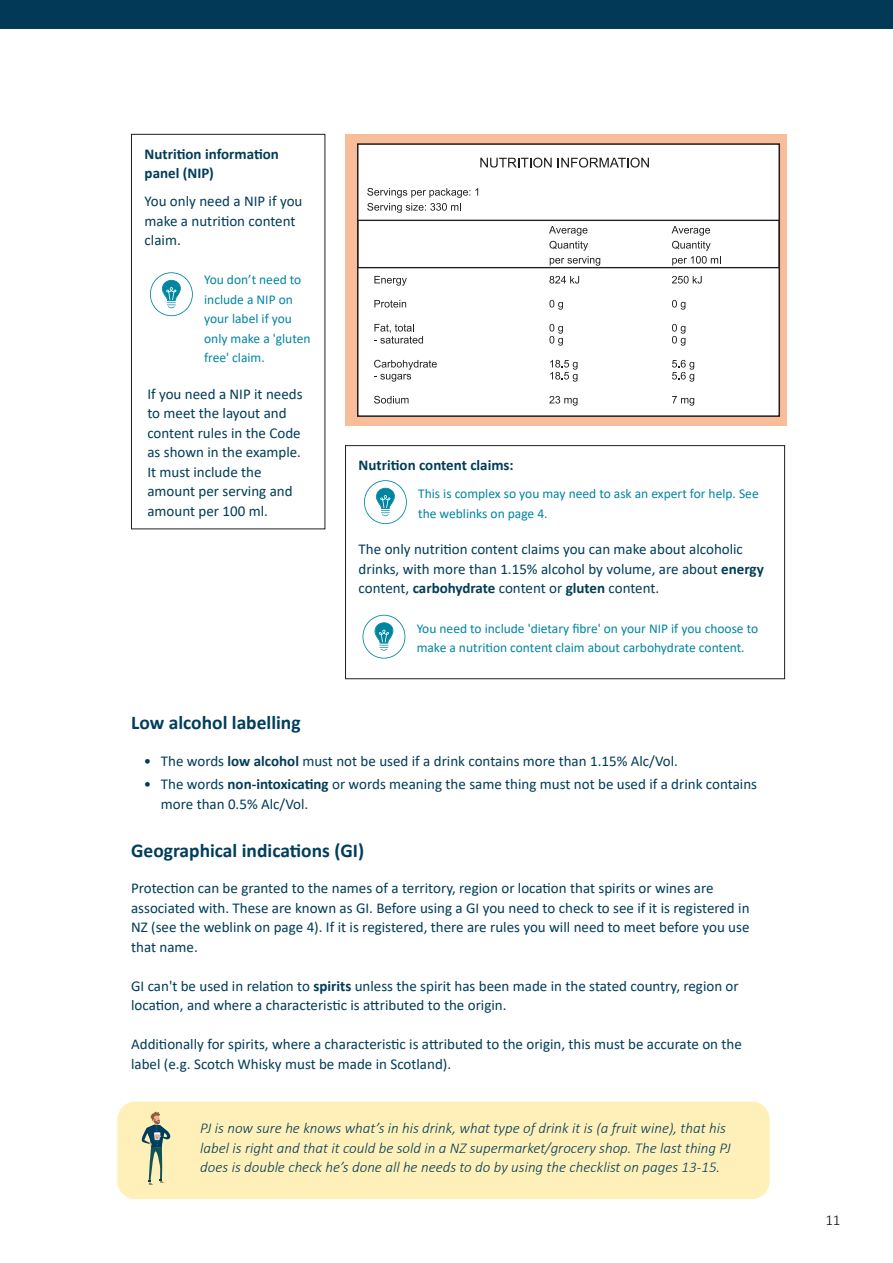
<style>
.page{position:relative;width:893px;height:1263px;background:#fff}
.page>*{position:absolute;margin:0;border:0;box-sizing:border-box;transform-origin:0 0}
.sub_subheading{font:700 19.5px "Calibri";color:#003e5e}
.Body_copy{font:15px/19.5px "Calibri";color:#013c57}
.PJ_text{font:italic 300 15px/19.5px "Calibri";color:#013c57}
.bullets{font:15px/19.5px "Calibri";color:#013c57}
.box_title{font:700 15px/19.5px "Calibri";color:#013c57}
.t1{font:300 15px "Calibri";color:#040503}
.lightbulb{font:13.5px/19.5px "Calibri";color:#0085a0}
.s1{font-weight:700}
.s2{color:#003e5e}
</style>
<div class="page">
<div style="left:0;top:0;width:893px;height:29px;background:#013956"></div>
<div style="left:117px;top:1101px;width:653px;height:98px;background:#fef0b8;border-radius:18px"></div>
<div style="left:345px;top:134px;width:442px;height:291px;background:#fabd99"></div>
<svg style="left:364px;top:480px;width:43px;height:44px"></svg>
<div style="left:345px;top:445px;width:440px;height:234px;border:1px solid #231f20"></div>
<svg style="left:362px;top:615px;width:43px;height:44px"></svg>
<svg style="left:150px;top:272px;width:43px;height:44px"></svg>
<div style="left:131px;top:134px;width:194px;height:395px;border:1px solid #231f20"></div>
<svg style="left:141px;top:1111px;width:30px;height:74px"></svg>
<div style="left:358px;top:144px;width:421px;height:272px;background:#fff"></div>
<div style="left:357px;top:143px;width:423px;height:274px;border:2px solid #231f20"></div>
<svg style="left:480px;top:158px;width:72px;height:10px"></svg>
<svg style="left:558px;top:158px;width:91px;height:10px"></svg>
<svg style="left:367px;top:188px;width:111px;height:25px"></svg>
<svg style="left:374px;top:276px;width:33px;height:10px"></svg>
<svg style="left:374px;top:300px;width:32px;height:8px"></svg>
<svg style="left:374px;top:324px;width:49px;height:20px"></svg>
<svg style="left:374px;top:360px;width:63px;height:22px"></svg>
<svg style="left:374px;top:396px;width:35px;height:8px"></svg>
<svg style="left:549px;top:276px;width:30px;height:8px"></svg>
<svg style="left:549px;top:300px;width:14px;height:10px"></svg>
<svg style="left:549px;top:324px;width:14px;height:22px"></svg>
<svg style="left:550px;top:360px;width:27px;height:22px"></svg>
<svg style="left:549px;top:396px;width:28px;height:10px"></svg>
<svg style="left:672px;top:276px;width:30px;height:8px"></svg>
<svg style="left:672px;top:300px;width:13px;height:10px"></svg>
<svg style="left:672px;top:324px;width:13px;height:22px"></svg>
<svg style="left:672px;top:360px;width:22px;height:22px"></svg>
<svg style="left:672px;top:396px;width:22px;height:10px"></svg>
<svg style="left:549px;top:226px;width:51px;height:40px"></svg>
<svg style="left:672px;top:226px;width:47px;height:40px"></svg>
<div style="left:357px;top:220px;width:423px;height:48px;border:1px solid #231f20"></div>
<p class="box_title" style="left:145px;top:144px;width:136px">Nutrition information panel (NIP)</p>
<p class="Body_copy" style="left:145px;top:191px;width:159px">You only need a NIP if you make a nutrition content claim.</p>
<p class="lightbulb" style="left:204px;top:270px;width:108px">You don’t need to include a NIP on your label if you only make a 'gluten free' claim.</p>
<p class="bullets" style="left:147px;top:384px;width:157px">If you need a NIP it needs to meet the layout and content rules in the Code as shown in the example.<br>It must include the amount per serving and amount per 100 ml.</p>
<p class="box_title" style="left:359px;top:455px;width:157px">Nutrition content claims:</p>
<p class="lightbulb" style="left:418px;top:483px;width:342px">This is complex so you may need to ask an expert for help. See the weblinks on page 4.</p>
<p class="Body_copy" style="left:359px;top:539px;width:407px">The only nutrition content claims you can make about alcoholic drinks, with more than 1.15% alcohol by volume, are about <span class="s1">energy </span>content, <span class="s1">carbohydrate</span> content or <span class="s1">gluten</span> content.</p>
<p class="lightbulb" style="left:417px;top:618px;width:343px">You need to include 'dietary fibre' on your NIP if you choose to make a nutrition content claim about carbohydrate content.</p>
<p class="sub_subheading" style="left:131px;top:709px;width:171px">Low alcohol labelling</p>
<p class="Body_copy" style="left:144px;top:750px;width:536px">• The words <span class="s1">low alcohol</span> must not be used if a drink contains more than 1.15% Alc/Vol.</p>
<p class="Body_copy" style="left:161px;top:774px;width:598px;text-indent:-17px">• The words <span class="s1">non-intoxicating</span> or words meaning the same thing must not be used if a drink contains more than 0.5% Alc/Vol.</p>
<p class="sub_subheading" style="left:131px;top:836px;width:235px">Geographical indications (GI)</p>
<p class="Body_copy" style="left:131px;top:878px;width:620px">Protection can be granted to the names of a territory, region or location that spirits or wines are associated with. These are known as GI. Before using a GI you need to check to see if it is registered in NZ (see the weblink on page 4). If it is registered, there are rules you will need to meet before you use that name.</p>
<p class="Body_copy" style="left:131px;top:975px;width:609px">GI can't be used in relation to <span class="s1">spirits</span> unless the spirit has been made in the stated country, region or location, and where a characteristic is attributed to the origin.</p>
<p class="Body_copy" style="left:131px;top:1034px;width:612px">Additionally for spirits, where a characteristic is attributed to the origin, this must be accurate on the label (e.g. Scotch Whisky must be made in Scotland).</p>
<p class="PJ_text" style="left:200px;top:1118px;width:532px">PJ is now sure he knows what’s in his drink, what type of drink it is (a fruit wine), that his label is right and that it could be sold in a NZ supermarket/grocery shop. The last thing PJ does is double check he’s done all he needs to do by using the checklist on <span class="s2">pages 13-15.</span></p>
<p class="t1" style="left:825px;top:1211px;width:17px">11</p>
</div>
